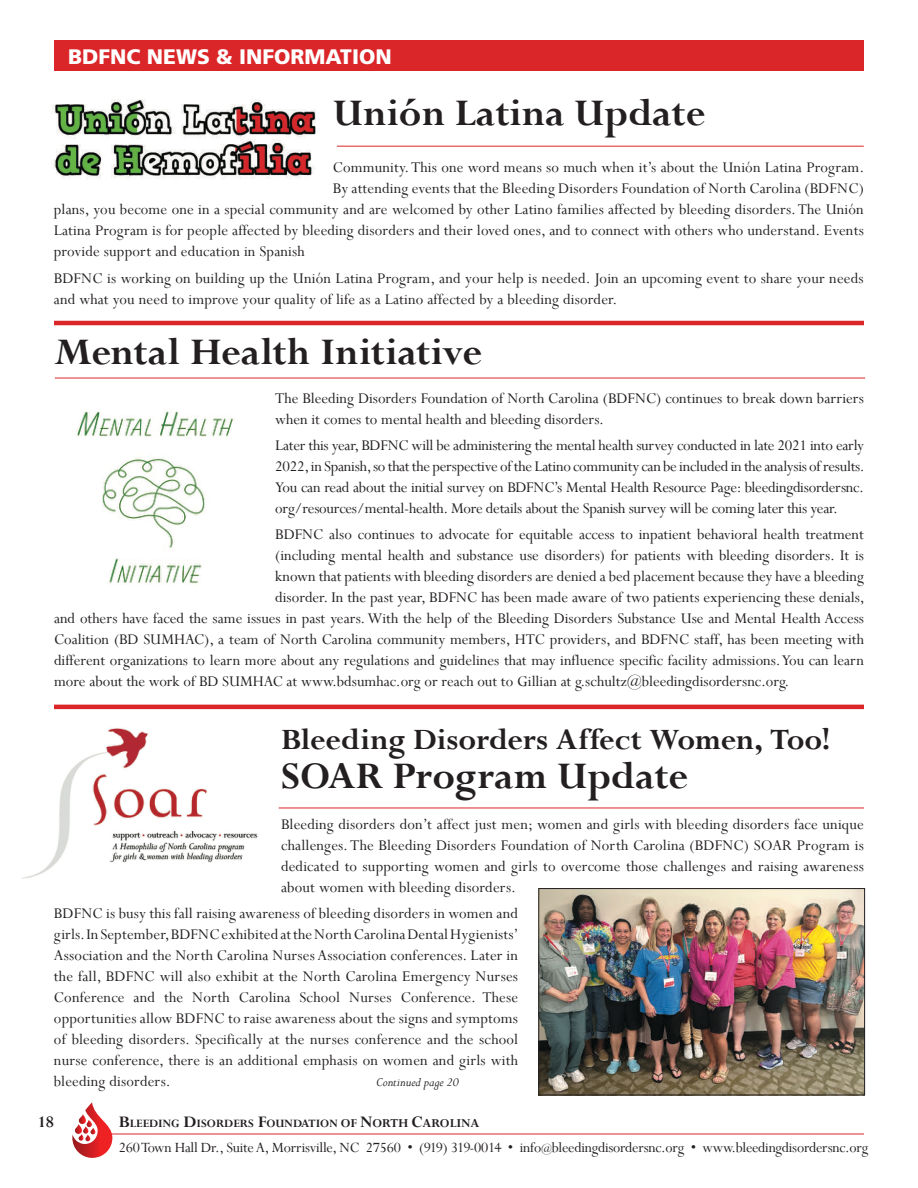
<style>
.page{position:relative;width:918px;height:1188px;background:#fff}
.page>*{position:absolute;margin:0;border:0;box-sizing:border-box;transform-origin:0 0}
.t1{font:700 42px "Perpetua";color:#231f20}
.t2{font:700 33px "Perpetua";color:#231f20}
.t3{font:900 21px "Frutiger";color:#fff}
.t4{font:700 18px "Perpetua";color:#231f20}
.t5{font:16.5px/21px "Perpetua";color:#231f20;text-align:justify}
.t6{font:15.75px "Perpetua";letter-spacing:-.015em;color:#231f20}
.t7{font:italic 13.5px "Perpetua";color:#231f20}
.t8{font:700 12.6px "Perpetua";color:#231f20}
.s1{font-size:18px}
.s2{font-size:13.5px}
.s3{font-size:12px}
</style>
<div class="page">
<hr style="left:110px;top:1134px;width:754px;height:1px;background:#da2629">
<svg style="left:72px;top:1102px;width:40px;height:56px"></svg>
<div style="left:54px;top:40px;width:810px;height:31px;background:#da2629"></div>
<hr style="left:54px;top:321px;width:810px;height:4px;background:#da2629">
<hr style="left:54px;top:705px;width:810px;height:4px;background:#da2629">
<img style="left:22px;top:728px;width:237px;height:151px">
<hr style="left:337px;top:146px;width:527px;height:1px;background:#da2629">
<img style="left:52px;top:99px;width:264px;height:80px">
<hr style="left:279px;top:808px;width:585px;height:1px;background:#da2629">
<hr style="left:55px;top:378px;width:810px;height:1px;background:#da2629">
<img style="left:76px;top:411px;width:159px;height:173px">
<img style="left:540px;top:890px;width:323px;height:203px">
<div style="left:538px;top:888px;width:327px;height:207px;border:1px solid #231f20"></div>
<p class="t3" style="left:68px;top:44px;width:325px">BDFNC NEWS &amp; INFORMATION</p>
<h1 class="t1" style="left:333px;top:91px;width:374px">Unión Latina Update</h1>
<p class="t5" style="left:333px;top:158px;width:533px">Community. This one word means so much when it’s about the Unión Latina Program.</p>
<p class="t5" style="left:333px;top:179px;width:532px">By attending events that the Bleeding Disorders Foundation of North Carolina (BDFNC)</p>
<p class="t5" style="left:54px;top:200px;width:811px">plans, you become one in a special community and are welcomed by other Latino families affected by bleeding disorders. The Unión</p>
<p class="t5" style="left:54px;top:221px;width:811px">Latina Program is for people affected by bleeding disorders and their loved ones, and to connect with others who understand. Events</p>
<p class="t5" style="left:54px;top:242px;width:252px">provide support and education in Spanish</p>
<p class="t5" style="left:54px;top:268px;width:811px">BDFNC is working on building up the Unión Latina Program, and your help is needed. Join an upcoming event to share your needs and what you need to improve your quality of life as a Latino affected by a bleeding disorder.</p>
<h1 class="t1" style="left:54px;top:330px;width:429px">Mental Health Initiative</h1>
<p class="t5" style="left:275px;top:388px;width:590px">The Bleeding Disorders Foundation of North Carolina (BDFNC) continues to break down barriers when it comes to mental health and bleeding disorders.</p>
<p class="t5" style="left:275px;top:435px;width:591px">Later this year, BDFNC will be administering the mental health survey conducted in late 2021 into early 2022, in Spanish, so that the perspective of the Latino community can be included in the analysis of results.<br>You can read about the initial survey on BDFNC’s Mental Health Resource Page: bleedingdisordersnc. org/resources/mental-health. More details about the Spanish survey will be coming later this year.</p>
<p class="t5" style="left:275px;top:525px;width:590px">BDFNC also continues to advocate for equitable access to inpatient behavioral health treatment</p>
<p class="t5" style="left:275px;top:546px;width:590px">(including mental health and substance use disorders) for patients with bleeding disorders. It is</p>
<p class="t5" style="left:275px;top:567px;width:590px">known that patients with bleeding disorders are denied a bed placement because they have a bleeding</p>
<p class="t5" style="left:275px;top:588px;width:591px">disorder. In the past year, BDFNC has been made aware of two patients experiencing these denials,</p>
<p class="t5" style="left:54px;top:609px;width:812px">and others have faced the same issues in past years. With the help of the Bleeding Disorders Substance Use and Mental Health Access</p>
<p class="t5" style="left:54px;top:630px;width:811px">Coalition (BD SUMHAC), a team of North Carolina community members, HTC providers, and BDFNC staff, has been meeting with</p>
<p class="t5" style="left:54px;top:651px;width:811px">different organizations to learn more about any regulations and guidelines that may influence specific facility admissions. You can learn</p>
<p class="t5" style="left:54px;top:672px;width:737px">more about the work of BD SUMHAC at www.bdsumhac.org or reach out to Gillian at g.schultz@bleedingdisordersnc.org.</p>
<h2 class="t2" style="left:281px;top:722px;width:551px">Bleeding Disorders Affect Women, Too!</h2>
<h1 class="t1" style="left:281px;top:753px;width:409px">SOAR Program Update</h1>
<p class="t5" style="left:281px;top:814px;width:584px">Bleeding disorders don’t affect just men; women and girls with bleeding disorders face unique challenges. The Bleeding Disorders Foundation of North Carolina (BDFNC) SOAR Program is dedicated to supporting women and girls to overcome those challenges and raising awareness about women with bleeding disorders.</p>
<p class="t5" style="left:54px;top:904px;width:466px">BDFNC is busy this fall raising awareness of bleeding disorders in women and girls. In September, BDFNC exhibited at the North Carolina Dental Hygienists’ Association and the North Carolina Nurses Association conferences. Later in the fall, BDFNC will also exhibit at the North Carolina Emergency Nurses Conference and the North Carolina School Nurses Conference. These opportunities allow BDFNC to raise awareness about the signs and symptoms of bleeding disorders. Specifically at the nurses conference and the school nurse conference, there is an additional emphasis on women and girls with bleeding disorders.</p>
<p class="t7" style="left:376px;top:1075px;width:84px">Continued page 20</p>
<p class="t4" style="left:38px;top:1112px;width:18px">18</p>
<p class="t8" style="left:119px;top:1117px;width:362px"><span class="s1">B</span>LEEDING <span class="s1">D</span>ISORDERS <span class="s1">F</span>OUNDATION <span class="s2">OF</span> <span class="s1">N</span><span class="s2">ORTH</span> <span class="s1">C</span><span class="s2">AROLINA</span></p>
<p class="t6" style="left:119px;top:1139px;width:751px">260 Town Hall Dr., Suite A, Morrisville, NC 27560 • (919) 319-0014 • info<span class="s3">@</span>bleedingdisordersnc.org • www.bleedingdisordersnc.org</p>
</div>
